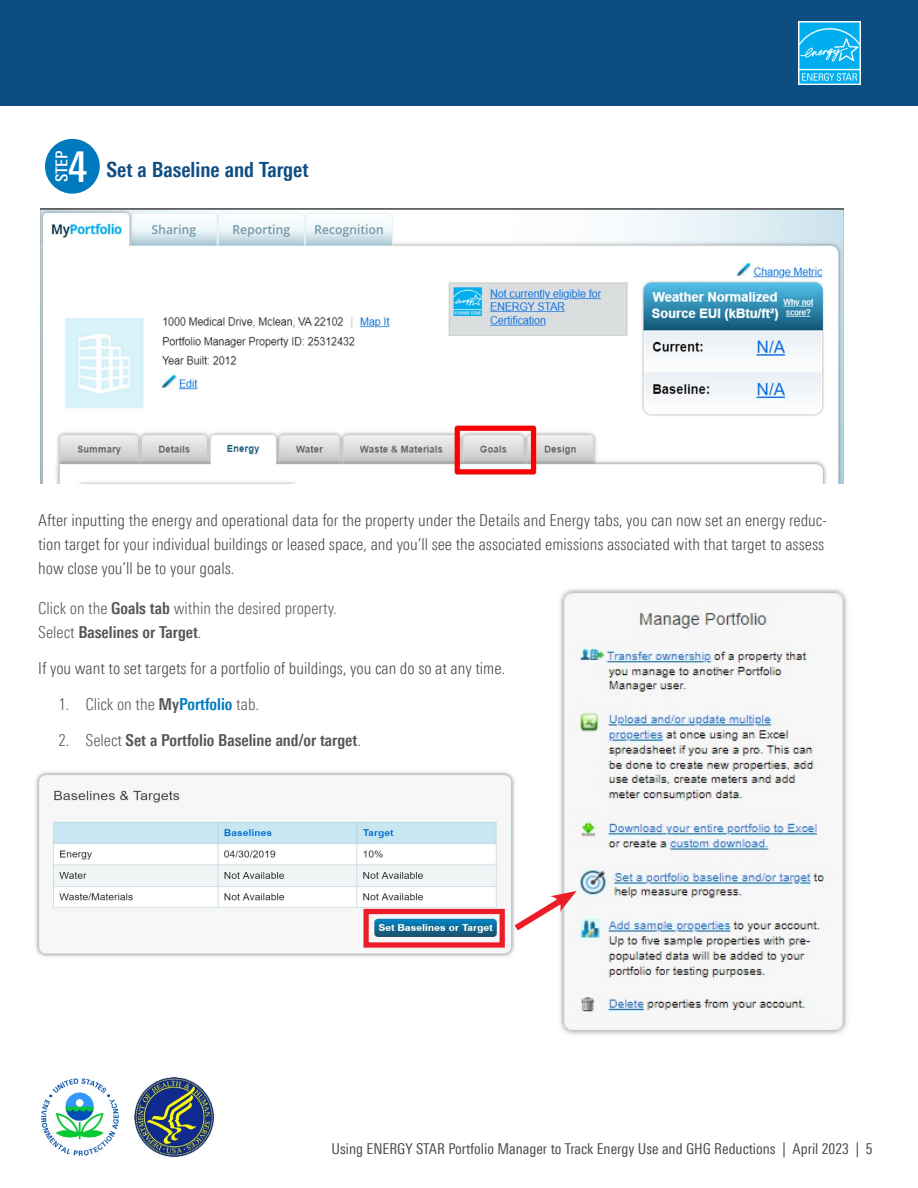
<style>
.page{position:relative;width:918px;height:1188px;background:#fff}
.page>*{position:absolute;margin:0;border:0;box-sizing:border-box;transform-origin:0 0}
.t1{font:700 condensed 21px "LT Univers";color:#0e4d82}
.t2{font:300 condensed 16.5px/24px "LT Univers";color:#464646}
.t3{font:300 condensed 16.5px/24px "LT Univers";color:#575757}
.t4{font:700 condensed 16.5px "LT Univers";color:#575757}
.t5{font:500 condensed 16.5px "LT Univers";color:#fff}
.t6{font:condensed 15px "LT Univers";color:#4d4d4f}
.s1{font-weight:500;font-size:43.5px;color:#fff}
.s2{font-weight:700}
.s3{font-weight:700;color:#007abf}
.s4{font-weight:300}
</style>
<div class="page">
<img style="left:40px;top:1078px;width:79px;height:78px">
<div style="left:0;top:0;width:918px;height:106px;background:#0e4d82"></div>
<img style="left:799px;top:21px;width:62px;height:64px">
<img style="left:134px;top:1077px;width:81px;height:80px">
<div style="left:45px;top:139px;width:55px;height:55px;background:#007abf;border-radius:50%"></div>
<img style="left:560px;top:589px;width:287px;height:446px">
<img style="left:35px;top:772px;width:480px;height:185px">
<img style="left:41px;top:208px;width:802px;height:276px">
<div style="left:363px;top:909px;width:142px;height:39px;border:5px solid #ed1c29"></div>
<svg style="left:508px;top:890px;width:69px;height:46px"></svg>
<p class="t5" style="left:52px;top:182px;width:33px;rotate:-90deg">STEP</p>
<p class="t1" style="left:68px;top:157px;width:243px"><span class="s1">4</span> Set a Baseline and Target</p>
<p class="t2" style="left:38px;top:508px;width:790px">After inputting the energy and operational data for the property under the Details and Energy tabs, you can now set an energy reduc&shy;tion target for your individual buildings or leased space, and you’ll see the associated emissions associated with that target to assess how close you’ll be to your goals.</p>
<p class="t3" style="left:38px;top:596px;width:300px">Click on the <span class="s2">Goals tab</span> within the desired property.<br>Select <span class="s2">Baselines or Target</span>.</p>
<p class="t2" style="left:38px;top:656px;width:468px">If you want to set targets for a portfolio of buildings, you can do so at any time.</p>
<p class="t3" style="left:58px;top:692px;width:202px">1. Click on the <span class="s2">My</span><span class="s3">Portfolio</span> tab.</p>
<p class="t4" style="left:58px;top:730px;width:304px"><span class="s4">2. Select</span> Set a Portfolio Baseline and/or target<span class="s4">.</span></p>
<p class="t6" style="left:332px;top:1140px;width:543px">Using ENERGY STAR Portfolio Manager to Track Energy Use and GHG Reductions | April 2023 | 5</p>
</div>
